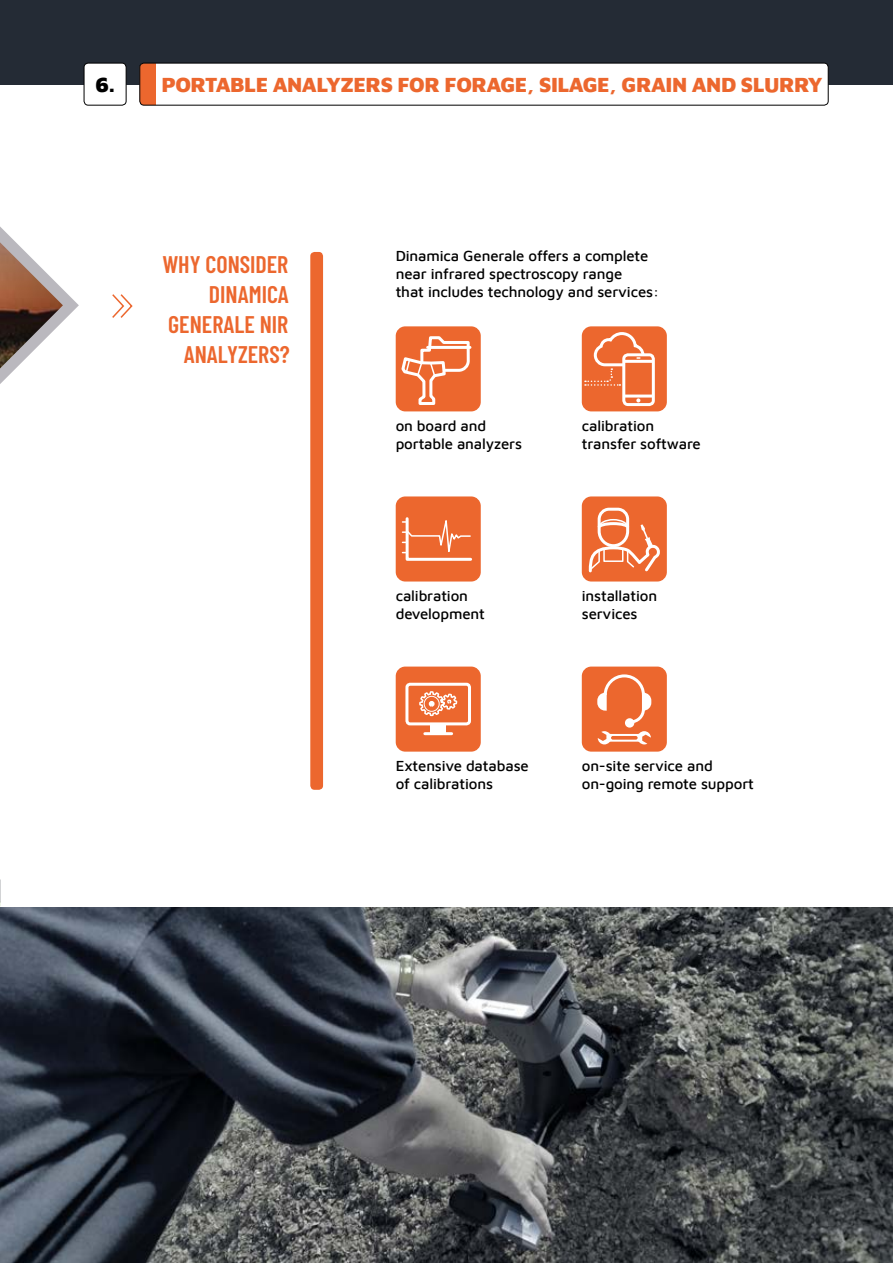
<style>
.page{position:relative;width:893px;height:1263px;background:#fff}
.page>*{position:absolute;margin:0;border:0;box-sizing:border-box;transform-origin:0 0}
.t1{font:600 24px/30.3px "Barlow Condensed";color:#ec672e;text-align:right}
.t2{font:900 21px "Maven Pro";letter-spacing:-.025em;color:#ec672e}
.t3{font:500 15px/18px "Maven Pro";letter-spacing:-.01em;color:#000}
.s1{color:#000}
</style>
<div class="page">
<img style="left:0;top:907px;width:893px;height:356px">
<svg style="left:63px;top:289px;width:16px;height:32px"></svg>
<img style="left:0;top:84px;width:63px;height:300px">
<div style="left:0;top:0;width:893px;height:84px;background:#242b35"></div>
<div style="left:140px;top:63px;width:688px;height:42px;background:#fff;border-radius:4px"></div>
<div style="left:140px;top:63px;width:15px;height:42px;background:#ec672e"></div>
<div style="left:140px;top:63px;width:688px;height:42px;border:1px solid #000;border-radius:4px"></div>
<div style="left:84px;top:63px;width:42px;height:42px;background:#fff;border-radius:4px"></div>
<div style="left:84px;top:63px;width:42px;height:42px;border:1px solid #000;border-radius:4px"></div>
<div style="left:310px;top:252px;width:13px;height:538px;background:#ec672e;border-radius:4px"></div>
<div style="left:582px;top:666px;width:85px;height:86px;background:#ec672e;border-radius:10px"></div>
<svg style="left:597px;top:674px;width:55px;height:51px"></svg>
<div style="left:626px;top:720px;width:7px;height:6px;background:#fff;border-radius:50%"></div>
<div style="left:625px;top:718px;width:9px;height:10px;border:3px solid #fff;border-radius:50%"></div>
<svg style="left:598px;top:731px;width:53px;height:13px"></svg>
<div style="left:582px;top:496px;width:85px;height:85px;background:#ec672e;border-radius:10px"></div>
<div style="left:582px;top:326px;width:85px;height:85px;background:#ec672e;border-radius:10px"></div>
<div style="left:396px;top:666px;width:85px;height:86px;background:#ec672e;border-radius:10px"></div>
<div style="left:396px;top:496px;width:85px;height:85px;background:#ec672e;border-radius:10px"></div>
<div style="left:396px;top:326px;width:85px;height:85px;background:#ec672e;border-radius:10px"></div>
<svg style="left:401px;top:336px;width:70px;height:69px"></svg>
<div style="left:622px;top:353px;width:33px;height:53px;border:3px solid #fff;border-radius:4px"></div>
<hr style="left:624px;top:395px;width:29px;height:3px;background:#fff">
<hr style="left:624px;top:360px;width:29px;height:3px;background:#fff">
<svg style="left:636px;top:398px;width:4px;height:4px"></svg>
<svg style="left:402px;top:517px;width:70px;height:44px"></svg>
<div style="left:405px;top:683px;width:66px;height:42px;border:3px solid #fff;border-radius:3px"></div>
<hr style="left:425px;top:732px;width:27px;height:3px;background:#fff">
<svg style="left:585px;top:332px;width:61px;height:54px"></svg>
<svg style="left:418px;top:682px;width:40px;height:52px"></svg>
<svg style="left:112px;top:294px;width:21px;height:24px"></svg>
<svg style="left:588px;top:507px;width:72px;height:66px"></svg>
<h2 class="t2" style="left:96px;top:70px;width:729px"><span class="s1">6.</span> PORTABLE ANALYZERS FOR FORAGE, SILAGE, GRAIN AND SLURRY</h2>
<h1 class="t1" style="left:162px;top:247px;width:129px">WHY CONSIDER<br>DINAMICA<br>GENERALE NIR<br>ANALYZERS?</h1>
<p class="t3" style="left:396px;top:246px;width:265px">Dinamica Generale offers a complete near infrared spectroscopy range<br>that includes technology and services:</p>
<p class="t3" style="left:396px;top:416px;width:128px">on board and portable analyzers</p>
<p class="t3" style="left:582px;top:416px;width:121px">calibration transfer software</p>
<p class="t3" style="left:396px;top:586px;width:91px">calibration development</p>
<p class="t3" style="left:582px;top:586px;width:77px">installation services</p>
<p class="t3" style="left:396px;top:756px;width:135px">Extensive database of calibrations</p>
<p class="t3" style="left:582px;top:756px;width:174px">on-site service and on-going remote support</p>
</div>
